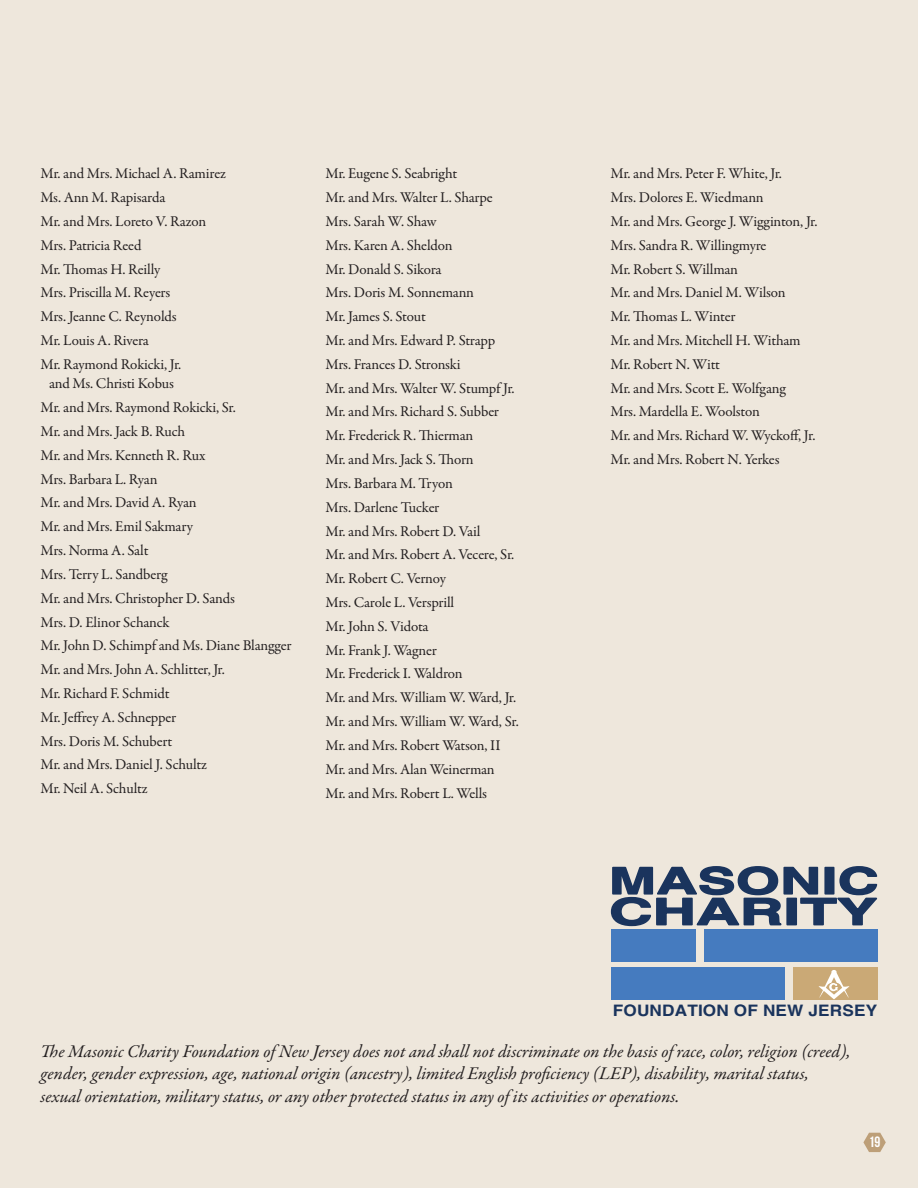
<style>
.page{position:relative;width:918px;height:1188px;background:#eee7dc}
.page>*{position:absolute;margin:0;border:0;box-sizing:border-box;transform-origin:0 0}
.t1{font:700 36.45px/30.9px "Helvetica";letter-spacing:.005em;color:#1a345d;scale:1.55 1}
.Donor_Header{font:italic 18px/22.5px "Garamond Premr Pro";letter-spacing:-.005em;color:#231f20}
.t2{font:700 15.9px "Helvetica";letter-spacing:.005em;color:#1a345d;scale:1.09 1}
.Donor_List{font:15px/19.5px "Garamond Premr Pro";letter-spacing:-.01em;color:#231f20;text-align:center}
.t3{font:700 15px "Bebas Neue";color:#fff}
</style>
<div class="page">
<svg style="left:863px;top:1133px;width:23px;height:19px"></svg>
<div style="left:612px;top:929px;width:84px;height:33px;background:#457bbf"></div>
<div style="left:704px;top:929px;width:174px;height:33px;background:#457bbf"></div>
<div style="left:793px;top:968px;width:84px;height:32px;background:#caa976"></div>
<div style="left:611px;top:968px;width:173px;height:32px;background:#457bbf"></div>
<svg style="left:610px;top:866px;width:268px;height:61px"></svg>
<svg style="left:819px;top:970px;width:30px;height:29px"></svg>
<p class="Donor_List" style="left:40px;top:164px;width:187px">Mr. and Mrs. Michael A. Ramirez</p>
<p class="Donor_List" style="left:40px;top:188px;width:126px">Ms. Ann M. Rapisarda</p>
<p class="Donor_List" style="left:40px;top:212px;width:167px">Mr. and Mrs. Loreto V. Razon</p>
<p class="Donor_List" style="left:40px;top:236px;width:103px">Mrs. Patricia Reed</p>
<p class="Donor_List" style="left:40px;top:259px;width:121px">Mr. Thomas H. Reilly</p>
<p class="Donor_List" style="left:40px;top:283px;width:131px">Mrs. Priscilla M. Reyers</p>
<p class="Donor_List" style="left:40px;top:307px;width:138px">Mrs. Jeanne C. Reynolds</p>
<p class="Donor_List" style="left:40px;top:331px;width:110px">Mr. Louis A. Rivera</p>
<p class="Donor_List" style="left:40px;top:355px;width:142px">Mr. Raymond Rokicki, Jr. and Ms. Christi Kobus</p>
<p class="Donor_List" style="left:40px;top:398px;width:197px">Mr. and Mrs. Raymond Rokicki, Sr.</p>
<p class="Donor_List" style="left:40px;top:422px;width:146px">Mr. and Mrs. Jack B. Ruch</p>
<p class="Donor_List" style="left:40px;top:446px;width:166px">Mr. and Mrs. Kenneth R. Rux</p>
<p class="Donor_List" style="left:40px;top:470px;width:119px">Mrs. Barbara L. Ryan</p>
<p class="Donor_List" style="left:40px;top:493px;width:158px">Mr. and Mrs. David A. Ryan</p>
<p class="Donor_List" style="left:40px;top:517px;width:154px">Mr. and Mrs. Emil Sakmary</p>
<p class="Donor_List" style="left:40px;top:541px;width:110px">Mrs. Norma A. Salt</p>
<p class="Donor_List" style="left:40px;top:565px;width:128px">Mrs. Terry L. Sandberg</p>
<p class="Donor_List" style="left:40px;top:589px;width:196px">Mr. and Mrs. Christopher D. Sands</p>
<p class="Donor_List" style="left:40px;top:612px;width:131px">Mrs. D. Elinor Schanck</p>
<p class="Donor_List" style="left:40px;top:636px;width:253px">Mr. John D. Schimpf and Ms. Diane Blangger</p>
<p class="Donor_List" style="left:40px;top:660px;width:186px">Mr. and Mrs. John A. Schlitter, Jr.</p>
<p class="Donor_List" style="left:40px;top:684px;width:130px">Mr. Richard F. Schmidt</p>
<p class="Donor_List" style="left:40px;top:708px;width:137px">Mr. Jeffrey A. Schnepper</p>
<p class="Donor_List" style="left:40px;top:732px;width:133px">Mrs. Doris M. Schubert</p>
<p class="Donor_List" style="left:40px;top:755px;width:168px">Mr. and Mrs. Daniel J. Schultz</p>
<p class="Donor_List" style="left:40px;top:779px;width:109px">Mr. Neil A. Schultz</p>
<p class="Donor_List" style="left:326px;top:164px;width:133px">Mr. Eugene S. Seabright</p>
<p class="Donor_List" style="left:326px;top:188px;width:169px">Mr. and Mrs. Walter L. Sharpe</p>
<p class="Donor_List" style="left:326px;top:212px;width:112px">Mrs. Sarah W. Shaw</p>
<p class="Donor_List" style="left:326px;top:236px;width:129px">Mrs. Karen A. Sheldon</p>
<p class="Donor_List" style="left:326px;top:259px;width:118px">Mr. Donald S. Sikora</p>
<p class="Donor_List" style="left:326px;top:283px;width:150px">Mrs. Doris M. Sonnemann</p>
<p class="Donor_List" style="left:326px;top:307px;width:102px">Mr. James S. Stout</p>
<p class="Donor_List" style="left:326px;top:331px;width:171px">Mr. and Mrs. Edward P. Strapp</p>
<p class="Donor_List" style="left:326px;top:355px;width:137px">Mrs. Frances D. Stronski</p>
<p class="Donor_List" style="left:326px;top:379px;width:191px">Mr. and Mrs. Walter W. Stumpf Jr.</p>
<p class="Donor_List" style="left:326px;top:402px;width:175px">Mr. and Mrs. Richard S. Subber</p>
<p class="Donor_List" style="left:326px;top:426px;width:149px">Mr. Frederick R. Thierman</p>
<p class="Donor_List" style="left:326px;top:450px;width:150px">Mr. and Mrs. Jack S. Thorn</p>
<p class="Donor_List" style="left:326px;top:474px;width:129px">Mrs. Barbara M. Tryon</p>
<p class="Donor_List" style="left:326px;top:498px;width:115px">Mrs. Darlene Tucker</p>
<p class="Donor_List" style="left:326px;top:521px;width:156px">Mr. and Mrs. Robert D. Vail</p>
<p class="Donor_List" style="left:326px;top:545px;width:190px">Mr. and Mrs. Robert A. Vecere, Sr.</p>
<p class="Donor_List" style="left:326px;top:569px;width:122px">Mr. Robert C. Vernoy</p>
<p class="Donor_List" style="left:326px;top:593px;width:130px">Mrs. Carole L. Versprill</p>
<p class="Donor_List" style="left:326px;top:617px;width:105px">Mr. John S. Vidota</p>
<p class="Donor_List" style="left:326px;top:641px;width:113px">Mr. Frank J. Wagner</p>
<p class="Donor_List" style="left:326px;top:664px;width:139px">Mr. Frederick I. Waldron</p>
<p class="Donor_List" style="left:326px;top:688px;width:192px">Mr. and Mrs. William W. Ward, Jr.</p>
<p class="Donor_List" style="left:326px;top:712px;width:195px">Mr. and Mrs. William W. Ward, Sr.</p>
<p class="Donor_List" style="left:326px;top:736px;width:176px">Mr. and Mrs. Robert Watson, II</p>
<p class="Donor_List" style="left:326px;top:760px;width:171px">Mr. and Mrs. Alan Weinerman</p>
<p class="Donor_List" style="left:326px;top:783px;width:163px">Mr. and Mrs. Robert L. Wells</p>
<p class="Donor_List" style="left:610px;top:164px;width:173px">Mr. and Mrs. Peter F. White, Jr.</p>
<p class="Donor_List" style="left:610px;top:188px;width:155px">Mrs. Dolores E. Wiedmann</p>
<p class="Donor_List" style="left:610px;top:212px;width:209px">Mr. and Mrs. George J. Wigginton, Jr.</p>
<p class="Donor_List" style="left:610px;top:236px;width:158px">Mrs. Sandra R. Willingmyre</p>
<p class="Donor_List" style="left:610px;top:259px;width:129px">Mr. Robert S. Willman</p>
<p class="Donor_List" style="left:610px;top:283px;width:177px">Mr. and Mrs. Daniel M. Wilson</p>
<p class="Donor_List" style="left:610px;top:307px;width:126px">Mr. Thomas L. Winter</p>
<p class="Donor_List" style="left:610px;top:331px;width:192px">Mr. and Mrs. Mitchell H. Witham</p>
<p class="Donor_List" style="left:610px;top:355px;width:111px">Mr. Robert N. Witt</p>
<p class="Donor_List" style="left:610px;top:379px;width:177px">Mr. and Mrs. Scott E. Wolfgang</p>
<p class="Donor_List" style="left:610px;top:402px;width:151px">Mrs. Mardella E. Woolston</p>
<p class="Donor_List" style="left:610px;top:426px;width:206px">Mr. and Mrs. Richard W. Wyckoff, Jr.</p>
<p class="Donor_List" style="left:610px;top:450px;width:170px">Mr. and Mrs. Robert N. Yerkes</p>
<p class="t1" style="left:609px;top:865px;width:175px">MASONIC<br>CHARITY</p>
<p class="t2" style="left:613px;top:1000px;width:244px">FOUNDATION OF NEW JERSEY</p>
<p class="Donor_Header" style="left:40px;top:1041px;width:812px">The Masonic Charity Foundation of New Jersey does not and shall not discriminate on the basis of race, color, religion (creed), gender, gender expression, age, national origin (ancestry), limited English proficiency (LEP), disability, marital status, sexual orientation, military status, or any other protected status in any of its activities or operations.</p>
<p class="t3" style="left:869px;top:1134px;width:13px">19</p>
</div>
